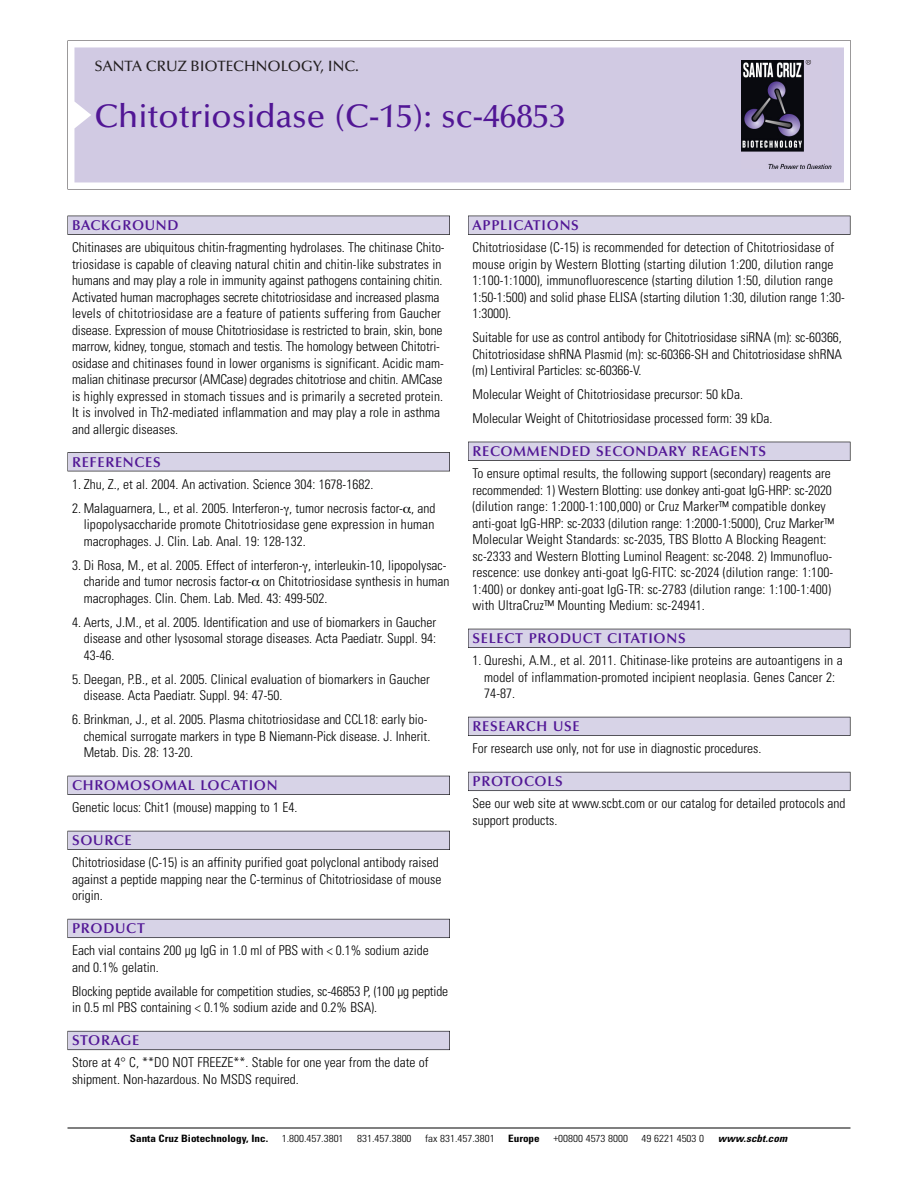
<style>
.page{position:relative;width:918px;height:1188px;background:#fff}
.page>*{position:absolute;margin:0;border:0;box-sizing:border-box;transform-origin:0 0}
.t1{font:500 33px "Optima";color:#511695}
.t2{font:500 15px "Optima";color:#231f20}
.t3{font:600 14.25px "Optima";letter-spacing:.05em;color:#511695}
.t4{font:300 condensed 13.5px/16.5px "Univers";color:#000}
.t5{font:300 condensed 10.2px "Univers";color:#000;scale:1.1 1}
.t6{font:700 condensed 10.2px "Univers";color:#000;scale:1.1 1}
.t7{font:italic 700 condensed 10.2px "Univers";letter-spacing:.005em;color:#000;scale:1.1 1}
</style>
<div class="page">
<svg style="left:68px;top:40px;width:783px;height:149px"></svg>
<div style="left:74px;top:47px;width:770px;height:135px;background:#d1cae3"></div>
<img style="left:741px;top:60px;width:90px;height:108px">
<div style="left:68px;top:216px;width:382px;height:19px;background:#525155"></div>
<div style="left:68px;top:216px;width:381px;height:18px;background:#d7d3e7"></div>
<div style="left:68px;top:452px;width:382px;height:19px;background:#525155"></div>
<div style="left:68px;top:453px;width:381px;height:18px;background:#d7d3e7"></div>
<div style="left:68px;top:776px;width:382px;height:19px;background:#525158"></div>
<div style="left:68px;top:776px;width:381px;height:18px;background:#d7d3e7"></div>
<div style="left:68px;top:831px;width:382px;height:19px;background:#54535a"></div>
<div style="left:68px;top:831px;width:381px;height:18px;background:#d7d3e7"></div>
<div style="left:68px;top:919px;width:382px;height:19px;background:#5b5a62"></div>
<div style="left:68px;top:919px;width:381px;height:18px;background:#d7d3e7"></div>
<div style="left:68px;top:1031px;width:382px;height:19px;background:#66646e"></div>
<div style="left:68px;top:1031px;width:381px;height:18px;background:#d7d3e7"></div>
<div style="left:468px;top:216px;width:382px;height:19px;background:#525155"></div>
<div style="left:468px;top:216px;width:382px;height:18px;background:#d7d3e7"></div>
<div style="left:468px;top:442px;width:382px;height:19px;background:#515055"></div>
<div style="left:468px;top:442px;width:382px;height:18px;background:#d7d3e7"></div>
<div style="left:468px;top:629px;width:382px;height:19px;background:#525158"></div>
<div style="left:468px;top:629px;width:382px;height:18px;background:#d7d3e7"></div>
<div style="left:468px;top:717px;width:382px;height:19px;background:#54535a"></div>
<div style="left:468px;top:717px;width:382px;height:18px;background:#d7d3e7"></div>
<div style="left:468px;top:772px;width:382px;height:19px;background:#5b5a62"></div>
<div style="left:468px;top:772px;width:382px;height:18px;background:#d7d3e7"></div>
<hr style="left:68px;top:1128px;width:782px;height:1px;background:#000">
<p class="t2" style="left:94px;top:61px;width:266px">SANTA CRUZ BIOTECHNOLOGY, INC.</p>
<h1 class="t1" style="left:94px;top:103px;width:473px">Chitotriosidase (C-15): sc-46853</h1>
<p class="t3" style="left:72px;top:219px;width:108px">BACKGROUND</p>
<p class="t4" style="left:72px;top:240px;width:374px">Chitinases are ubiquitous chitin-fragmenting hydrolases. The chitinase Chito&shy;triosidase is capable of cleaving natural chitin and chitin-like substrates in humans and may play a role in immunity against pathogens containing chitin.<br>Activated human macrophages secrete chitotriosidase and increased plasma levels of chitotriosidase are a feature of patients suffering from Gaucher disease. Expression of mouse Chitotriosidase is restricted to brain, skin, bone marrow, kidney, tongue, stomach and testis. The homology between Chitotri&shy;osidase and chitinases found in lower organisms is significant. Acidic mam&shy;malian chitinase precursor (AMCase) degrades chitotriose and chitin. AMCase is highly expressed in stomach tissues and is primarily a secreted protein.<br>It is involved in Th2-mediated inflammation and may play a role in asthma and allergic diseases.</p>
<p class="t3" style="left:72px;top:456px;width:90px">REFERENCES</p>
<p class="t4" style="left:72px;top:477px;width:303px">1. Zhu, Z., et al. 2004. An activation. Science 304: 1678-1682.</p>
<p class="t4" style="left:84px;top:501px;width:353px;text-align:justify;text-indent:-12px">2. Malaguarnera, L., et al. 2005. Interferon- , tumor necrosis factor- , and lipopolysaccharide promote Chitotriosidase gene expression in human macrophages. J. Clin. Lab. Anal. 19: 128-132.</p>
<p class="t4" style="left:84px;top:558px;width:367px;text-indent:-12px">3. Di Rosa, M., et al. 2005. Effect of interferon- , interleukin-10, lipopolysac&shy;charide and tumor necrosis factor- on Chitotriosidase synthesis in human macrophages. Clin. Chem. Lab. Med. 43: 499-502.</p>
<p class="t4" style="left:84px;top:615px;width:354px;text-align:justify;text-indent:-12px">4. Aerts, J.M., et al. 2005. Identification and use of biomarkers in Gaucher disease and other lysosomal storage diseases. Acta Paediatr. Suppl. 94:<br>43-46.</p>
<p class="t4" style="left:84px;top:672px;width:348px;text-indent:-12px">5. Deegan, P.B., et al. 2005. Clinical evaluation of biomarkers in Gaucher disease. Acta Paediatr. Suppl. 94: 47-50.</p>
<p class="t4" style="left:84px;top:712px;width:348px;text-indent:-12px">6. Brinkman, J., et al. 2005. Plasma chitotriosidase and CCL18: early bio&shy;chemical surrogate markers in type B Niemann-Pick disease. J. Inherit.<br>Metab. Dis. 28: 13-20.</p>
<p class="t3" style="left:72px;top:780px;width:207px">CHROMOSOMAL LOCATION</p>
<p class="t4" style="left:72px;top:800px;width:227px">Genetic locus: Chit1 (mouse) mapping to 1 E4.</p>
<p class="t3" style="left:72px;top:835px;width:61px">SOURCE</p>
<p class="t4" style="left:72px;top:855px;width:371px">Chitotriosidase (C-15) is an affinity purified goat polyclonal antibody raised against a peptide mapping near the C-terminus of Chitotriosidase of mouse origin.</p>
<p class="t3" style="left:72px;top:923px;width:74px">PRODUCT</p>
<p class="t4" style="left:72px;top:943px;width:358px">Each vial contains 200 µg IgG in 1.0 ml of PBS with &lt; 0.1% sodium azide and 0.1% gelatin.</p>
<p class="t4" style="left:72px;top:984px;width:378px">Blocking peptide available for competition studies, sc-46853 P, (100 µg peptide in 0.5 ml PBS containing &lt; 0.1% sodium azide and 0.2% BSA).</p>
<p class="t3" style="left:72px;top:1035px;width:69px">STORAGE</p>
<p class="t4" style="left:72px;top:1055px;width:358px">Store at 4° C, **DO NOT FREEZE**. Stable for one year from the date of shipment. Non-hazardous. No MSDS required.</p>
<p class="t3" style="left:473px;top:219px;width:108px">APPLICATIONS</p>
<p class="t4" style="left:473px;top:240px;width:374px">Chitotriosidase (C-15) is recommended for detection of Chitotriosidase of mouse origin by Western Blotting (starting dilution 1:200, dilution range 1:100-1:1000), immunofluorescence (starting dilution 1:50, dilution range 1:50-1:500) and solid phase ELISA (starting dilution 1:30, dilution range 1:30- 1:3000).</p>
<p class="t4" style="left:473px;top:330px;width:371px;text-align:justify">Suitable for use as control antibody for Chitotriosidase siRNA (m): sc-60366, Chitotriosidase shRNA Plasmid (m): sc-60366-SH and Chitotriosidase shRNA (m) Lentiviral Particles: sc-60366-V.</p>
<p class="t4" style="left:473px;top:383px;width:302px;line-height:24px">Molecular Weight of Chitotriosidase precursor: 50 kDa.<br>Molecular Weight of Chitotriosidase processed form: 39 kDa.</p>
<p class="t3" style="left:473px;top:446px;width:295px">RECOMMENDED SECONDARY REAGENTS</p>
<p class="t4" style="left:473px;top:466px;width:363px">To ensure optimal results, the following support (secondary) reagents are recommended: 1) Western Blotting: use donkey anti-goat IgG-HRP: sc-2020 (dilution range: 1:2000-1:100,000) or Cruz Marker™ compatible donkey anti-goat IgG-HRP: sc-2033 (dilution range: 1:2000-1:5000), Cruz Marker™ Molecular Weight Standards: sc-2035, TBS Blotto A Blocking Reagent: sc-2333 and Western Blotting Luminol Reagent: sc-2048. 2) Immunofluo&shy;rescence: use donkey anti-goat IgG-FITC: sc-2024 (dilution range: 1:100- 1:400) or donkey anti-goat IgG-TR: sc-2783 (dilution range: 1:100-1:400) with UltraCruz™ Mounting Medium: sc-24941.</p>
<p class="t3" style="left:473px;top:633px;width:215px">SELECT PRODUCT CITATIONS</p>
<p class="t4" style="left:484px;top:653px;width:360px;text-indent:-12px">1. Qureshi, A.M., et al. 2011. Chitinase-like proteins are autoantigens in a model of inflammation-promoted incipient neoplasia. Genes Cancer 2:<br>74-87.</p>
<p class="t3" style="left:473px;top:721px;width:109px">RESEARCH USE</p>
<p class="t4" style="left:473px;top:741px;width:290px">For research use only, not for use in diagnostic procedures.</p>
<p class="t3" style="left:473px;top:776px;width:92px">PROTOCOLS</p>
<p class="t4" style="left:473px;top:796px;width:375px">See our web site at www.scbt.com or our catalog for detailed protocols and support products.</p>
<p class="t6" style="left:130px;top:1135px;width:127px">Santa Cruz Biotechnology, Inc.</p>
<p class="t5" style="left:282px;top:1135px;width:58px">1.800.457.3801</p>
<p class="t5" style="left:357px;top:1135px;width:51px">831.457.3800</p>
<p class="t5" style="left:425px;top:1135px;width:65px">fax 831.457.3801</p>
<p class="t6" style="left:508px;top:1135px;width:30px">Europe</p>
<p class="t5" style="left:553px;top:1135px;width:69px">+00800 4573 8000</p>
<p class="t5" style="left:642px;top:1135px;width:58px">49 6221 4503 0</p>
<p class="t7" style="left:718px;top:1135px;width:64px">www.scbt.com</p>
</div>
